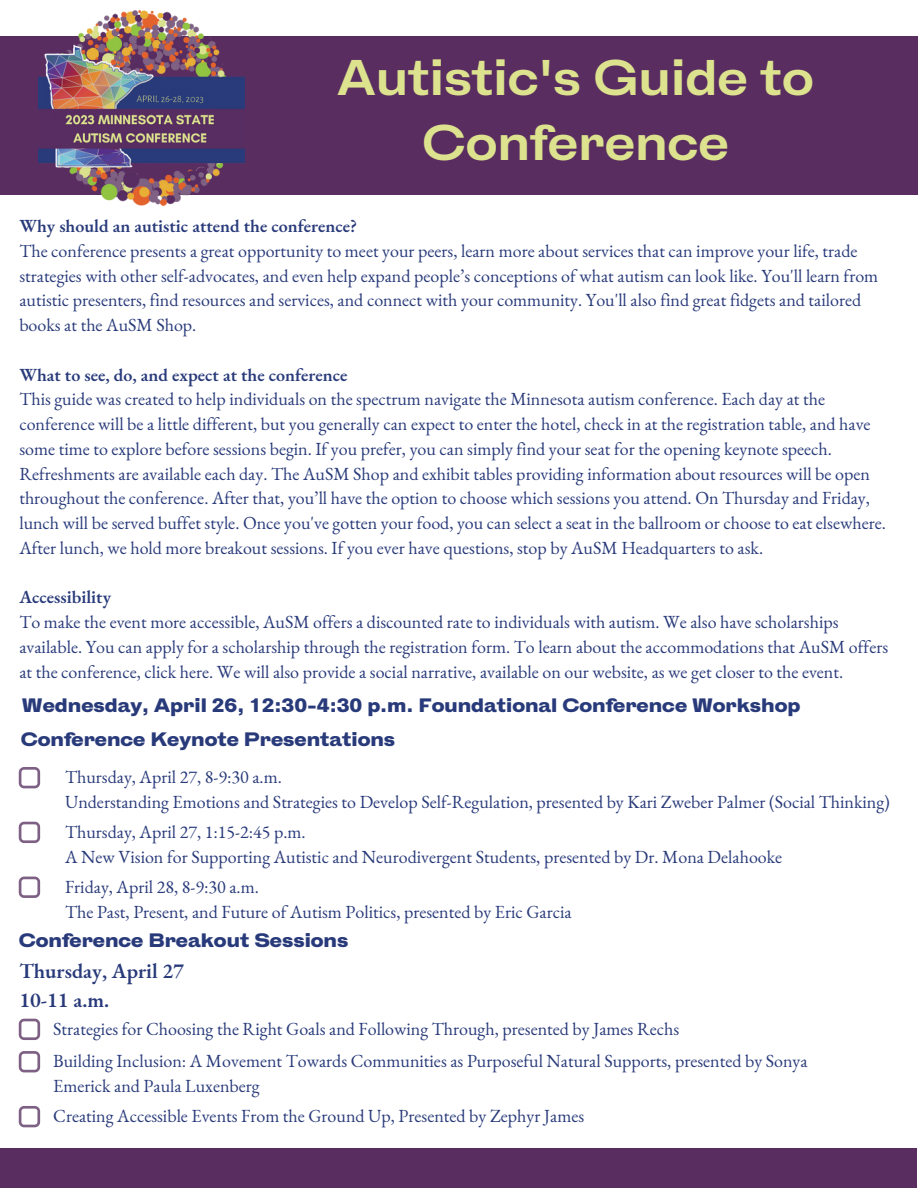
<style>
.page{position:relative;width:918px;height:1188px;background:#fff}
.page>*{position:absolute;margin:0;border:0;box-sizing:border-box;transform-origin:0 0}
.t1{font:700 47.25px/65.2px "HK Gothic";color:#dce28e;text-align:center}
.t2{font:600 21px/29.2px "EB Garamond";color:#283a7a}
.t3{font:900 18.3px/34.3px "HK Gothic";color:#283a7a}
.t4{font:18px/24.8px "EB Garamond";color:#283a7a}
.t5{font:600 18px "EB Garamond";color:#283a7a}
</style>
<div class="page">
<div style="left:0;top:36px;width:918px;height:158px;background:#592d60"></div>
<svg style="left:19px;top:767px;width:21px;height:21px"></svg>
<svg style="left:19px;top:822px;width:21px;height:21px"></svg>
<svg style="left:19px;top:877px;width:21px;height:21px"></svg>
<svg style="left:19px;top:1019px;width:21px;height:21px"></svg>
<svg style="left:19px;top:1051px;width:21px;height:21px"></svg>
<img style="left:39px;top:9px;width:206px;height:197px">
<div style="left:0;top:1148px;width:917px;height:40px;background:#592d60"></div>
<svg style="left:19px;top:1106px;width:21px;height:21px"></svg>
<h1 class="t1" style="left:337px;top:49px;width:479px">Autistic's Guide to<br>Conference</h1>
<p class="t5" style="left:19px;top:214px;width:339px">Why should an autistic attend the conference?</p>
<p class="t4" style="left:19px;top:238px;width:860px">The conference presents a great opportunity to meet your peers, learn more about services that can improve your life, trade strategies with other self-advocates, and even help expand people’s conceptions of what autism can look like. You'll learn from autistic presenters, find resources and services, and connect with your community. You'll also find great fidgets and tailored books at the AuSM Shop.</p>
<p class="t5" style="left:19px;top:363px;width:330px">What to see, do, and expect at the conference</p>
<p class="t4" style="left:19px;top:387px;width:868px">This guide was created to help individuals on the spectrum navigate the Minnesota autism conference. Each day at the conference will be a little different, but you generally can expect to enter the hotel, check in at the registration table, and have some time to explore before sessions begin. If you prefer, you can simply find your seat for the opening keynote speech.<br>Refreshments are available each day. The AuSM Shop and exhibit tables providing information about resources will be open throughout the conference. After that, you’ll have the option to choose which sessions you attend. On Thursday and Friday, lunch will be served buffet style. Once you've gotten your food, you can select a seat in the ballroom or choose to eat elsewhere.<br>After lunch, we hold more breakout sessions. If you ever have questions, stop by AuSM Headquarters to ask.</p>
<p class="t5" style="left:19px;top:585px;width:93px">Accessibility</p>
<p class="t4" style="left:19px;top:609px;width:870px">To make the event more accessible, AuSM offers a discounted rate to individuals with autism. We also have scholarships available. You can apply for a scholarship through the registration form. To learn about the accommodations that AuSM offers at the conference, click here. We will also provide a social narrative, available on our website, as we get closer to the event.</p>
<p class="t3" style="left:21px;top:689px;width:781px">Wednesday, April 26, 12:30-4:30 p.m. Foundational Conference Workshop<br>Conference Keynote Presentations</p>
<p class="t4" style="left:65px;top:764px;width:826px">Thursday, April 27, 8-9:30 a.m.<br>Understanding Emotions and Strategies to Develop Self-Regulation, presented by Kari Zweber Palmer (Social Thinking)</p>
<p class="t4" style="left:65px;top:819px;width:719px">Thursday, April 27, 1:15-2:45 p.m.<br>A New Vision for Supporting Autistic and Neurodivergent Students, presented by Dr. Mona Delahooke</p>
<p class="t4" style="left:65px;top:874px;width:508px">Friday, April 28, 8-9:30 a.m.<br>The Past, Present, and Future of Autism Politics, presented by Eric Garcia</p>
<p class="t3" style="left:19px;top:924px;width:331px">Conference Breakout Sessions</p>
<p class="t2" style="left:19px;top:956px;width:166px">Thursday, April 27<br>10-11 a.m.</p>
<p class="t4" style="left:53px;top:1012px;width:756px;line-height:32.4px">Strategies for Choosing the Right Goals and Following Through, presented by James Rechs<br>Building Inclusion: A Movement Towards Communities as Purposeful Natural Supports, presented by Sonya</p>
<p class="t4" style="left:53px;top:1073px;width:208px">Emerick and Paula Luxenberg</p>
<p class="t4" style="left:53px;top:1103px;width:532px">Creating Accessible Events From the Ground Up, Presented by Zephyr James</p>
</div>
